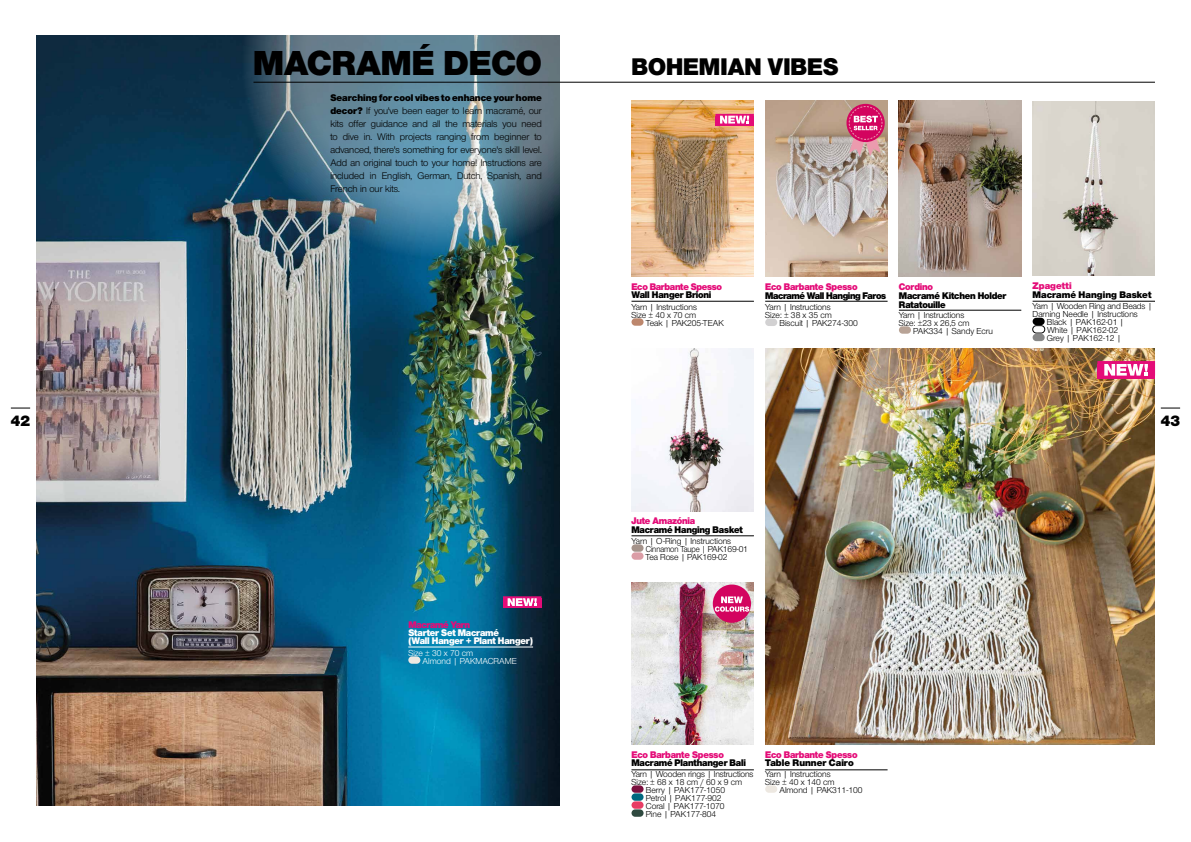
<style>
.page{position:relative;width:1191px;height:842px;background:#fff}
.page>*{position:absolute;margin:0;border:0;box-sizing:border-box;transform-origin:0 0}
.t1{font:900 36px "Nimbus San Nov D";color:#000}
.t2{font:900 25px "Nimbus San Nov D";color:#000}
.t3{font:900 16px "Nimbus San Nov D";color:#000}
.t4{font:10px/13px "Nimbus San Nov D";color:#000;text-align:justify}
.t5{font:900 10px "Nimbus San Nov D";letter-spacing:-.02em;color:#e40c78}
.t6{font:900 10px/9px "Nimbus San Nov D";letter-spacing:-.02em;color:#000}
.t7{font:900 10px/8px "Nimbus San Nov D";letter-spacing:-.02em;color:#fff}
.t8{font:900 10px "Nimbus San Nov D";color:#000}
.t9{font:900 10px "Nimbus San Nov D";letter-spacing:-.04em;color:#000}
.t10{font:900 10px "Nimbus San Nov D";letter-spacing:.005em;color:#e40c78}
.t11{font:9px/8px "Nimbus San Nov D";color:#000}
.t12{font:9px/8px "Nimbus San Nov D";color:#fff}
.s1{font-weight:900}
</style>
<div class="page">
<svg style="left:11px;top:408px;width:19px;height:1px"></svg>
<svg style="left:1160px;top:408px;width:20px;height:1px"></svg>
<img style="left:36px;top:36px;width:523px;height:770px">
<img style="left:177px;top:35px;width:520px;height:243px">
<div style="left:408px;top:656px;width:12px;height:8px;background:#ede8e1;border-radius:4px"></div>
<hr style="left:408px;top:647px;width:125px;height:1px;background:#fff">
<div style="left:503px;top:598px;width:38px;height:10px;background:#e40c78"></div>
<svg style="left:503px;top:596px;width:38px;height:10px"></svg>
<img style="left:631px;top:348px;width:123px;height:163px">
<img style="left:631px;top:101px;width:123px;height:176px">
<img style="left:899px;top:101px;width:122px;height:176px">
<img style="left:765px;top:101px;width:122px;height:176px">
<div style="left:631px;top:544px;width:12px;height:8px;background:#a5938b;border-radius:4px"></div>
<div style="left:631px;top:552px;width:12px;height:8px;background:#db9da6;border-radius:4px"></div>
<div style="left:631px;top:318px;width:12px;height:8px;background:#bd876d;border-radius:4px"></div>
<div style="left:899px;top:326px;width:12px;height:8px;background:#b8a396;border-radius:4px"></div>
<div style="left:765px;top:319px;width:12px;height:7px;background:#d2d1d2;border-radius:4px"></div>
<img style="left:631px;top:582px;width:123px;height:163px">
<img style="left:765px;top:348px;width:390px;height:397px">
<div style="left:631px;top:785px;width:12px;height:8px;background:#7b113f;border-radius:4px"></div>
<div style="left:631px;top:793px;width:12px;height:8px;background:#00687f;border-radius:4px"></div>
<div style="left:631px;top:801px;width:12px;height:8px;background:#e83d65;border-radius:4px"></div>
<div style="left:631px;top:809px;width:12px;height:8px;background:#2f4a40;border-radius:4px"></div>
<div style="left:765px;top:785px;width:12px;height:8px;background:#ede8e1;border-radius:4px"></div>
<div style="left:1032px;top:318px;width:12px;height:7px;background:#000;border-radius:4px"></div>
<div style="left:1032px;top:326px;width:12px;height:7px;border:1px solid #000;border-radius:4px"></div>
<div style="left:1032px;top:334px;width:12px;height:7px;background:#878787;border-radius:4px"></div>
<hr style="left:253px;top:82px;width:902px;height:1px;background:#000">
<img style="left:1032px;top:101px;width:123px;height:175px">
<hr style="left:765px;top:301px;width:122px;height:1px;background:#000">
<hr style="left:631px;top:535px;width:123px;height:1px;background:#000">
<hr style="left:1032px;top:301px;width:123px;height:1px;background:#000">
<hr style="left:631px;top:301px;width:123px;height:1px;background:#000">
<hr style="left:899px;top:310px;width:122px;height:1px;background:#000">
<div style="left:715px;top:116px;width:39px;height:10px;background:#e40c78"></div>
<svg style="left:715px;top:114px;width:39px;height:10px"></svg>
<div style="left:1097px;top:364px;width:58px;height:15px;background:#e40c78"></div>
<svg style="left:1097px;top:361px;width:58px;height:15px"></svg>
<hr style="left:631px;top:769px;width:123px;height:1px;background:#000">
<hr style="left:765px;top:769px;width:122px;height:1px;background:#000">
<svg style="left:846px;top:104px;width:38px;height:38px"></svg>
<div style="left:849px;top:106px;width:33px;height:34px;border:1px dashed #eb9bae;border-radius:50%"></div>
<svg style="left:849px;top:116px;width:31px;height:40px"></svg>
<div style="left:713px;top:584px;width:38px;height:39px;background:#d3045f;border-radius:50%"></div>
<svg style="left:715px;top:596px;width:34px;height:16px"></svg>
<h1 class="t1" style="left:253px;top:42px;width:290px">MACRAMÉ DECO</h1>
<p class="t4" style="left:330px;top:91px;width:213px"><span class="s1">Searching for cool vibes to enhance your home decor?</span> If you've been eager to learn macramé, our kits offer guidance and all the materials you need to dive in. With projects ranging from beginner to advanced, there's something for everyone's skill level.<br>Add an original touch to your home! Instructions are included in English, German, Dutch, Spanish, and French in our kits.</p>
<h2 class="t2" style="left:631px;top:52px;width:208px">BOHEMIAN VIBES</h2>
<p class="t5" style="left:631px;top:280px;width:92px">Eco Barbante Spesso</p>
<p class="t6" style="left:631px;top:290px;width:81px">Wall Hanger Brioni</p>
<p class="t11" style="left:631px;top:303px;width:67px">Yarn | Instructions</p>
<p class="t11" style="left:631px;top:311px;width:66px">Size ± 40 x 70 cm</p>
<p class="t11" style="left:646px;top:319px;width:79px">Teak | PAK205-TEAK</p>
<p class="t5" style="left:765px;top:281px;width:94px">Eco Barbante Spesso</p>
<p class="t9" style="left:765px;top:290px;width:122px">Macramé Wall Hanging Faros</p>
<p class="t11" style="left:765px;top:303px;width:67px">Yarn | Instructions</p>
<p class="t11" style="left:765px;top:311px;width:68px">Size: ± 38 x 35 cm</p>
<p class="t11" style="left:779px;top:319px;width:80px">Biscuit | PAK274-300</p>
<p class="t5" style="left:899px;top:280px;width:36px">Cordino</p>
<p class="t6" style="left:899px;top:291px;width:109px">Macramé Kitchen Holder<br>Ratatouille</p>
<p class="t11" style="left:899px;top:311px;width:67px">Yarn | Instructions</p>
<p class="t11" style="left:899px;top:319px;width:72px">Size: ±23 x 26,5 cm</p>
<p class="t11" style="left:913px;top:327px;width:81px">PAK334 | Sandy Ecru</p>
<p class="t10" style="left:1032px;top:280px;width:41px">Zpagetti</p>
<p class="t8" style="left:1032px;top:289px;width:120px">Macramé Hanging Basket</p>
<p class="t11" style="left:1032px;top:302px;width:121px">Yarn | Wooden Ring and Beads |</p>
<p class="t11" style="left:1032px;top:310px;width:107px">Darning Needle | Instructions</p>
<p class="t11" style="left:1047px;top:318px;width:79px">Black | PAK162-01 |</p>
<p class="t11" style="left:1047px;top:326px;width:72px">White | PAK162-02</p>
<p class="t11" style="left:1047px;top:334px;width:76px">Grey | PAK162-12 |</p>
<h3 class="t3" style="left:11px;top:411px;width:21px">42</h3>
<h3 class="t3" style="left:1160px;top:411px;width:21px">43</h3>
<p class="t5" style="left:408px;top:618px;width:63px">Macramé Yarn</p>
<p class="t7" style="left:408px;top:628px;width:126px">Starter Set Macramé<br>(Wall Hanger + Plant Hanger)</p>
<p class="t12" style="left:422px;top:649px;width:96px;text-indent:-14px">Size ± 30 x 70 cm<br>Almond | PAKMACRAME</p>
<p class="t5" style="left:631px;top:514px;width:65px">Jute Amazónia</p>
<p class="t6" style="left:631px;top:525px;width:113px">Macramé Hanging Basket</p>
<p class="t11" style="left:645px;top:537px;width:104px;text-indent:-14px">Yarn | O-Ring | Instructions<br>Cinnamon Taupe | PAK169-01<br>Tea Rose | PAK169-02</p>
<p class="t5" style="left:631px;top:748px;width:94px">Eco Barbante Spesso</p>
<p class="t6" style="left:631px;top:758px;width:116px">Macramé Planthanger Bali</p>
<p class="t11" style="left:631px;top:770px;width:124px">Yarn | Wooden rings | Instructions</p>
<p class="t11" style="left:631px;top:778px;width:112px">Size: ± 68 x 18 cm / 60 x 9 cm</p>
<p class="t11" style="left:646px;top:786px;width:81px">Berry | PAK177-1050</p>
<p class="t11" style="left:646px;top:794px;width:77px">Petrol | PAK177-902</p>
<p class="t11" style="left:646px;top:802px;width:80px">Coral | PAK177-1070</p>
<p class="t11" style="left:646px;top:810px;width:72px">Pine | PAK177-804</p>
<p class="t5" style="left:765px;top:748px;width:94px">Eco Barbante Spesso</p>
<p class="t8" style="left:765px;top:756px;width:90px">Table Runner Cairo</p>
<p class="t11" style="left:765px;top:770px;width:67px">Yarn | Instructions</p>
<p class="t11" style="left:765px;top:778px;width:71px">Size ± 40 x 140 cm</p>
<p class="t11" style="left:779px;top:786px;width:84px">Almond | PAK311-100</p>
</div>
